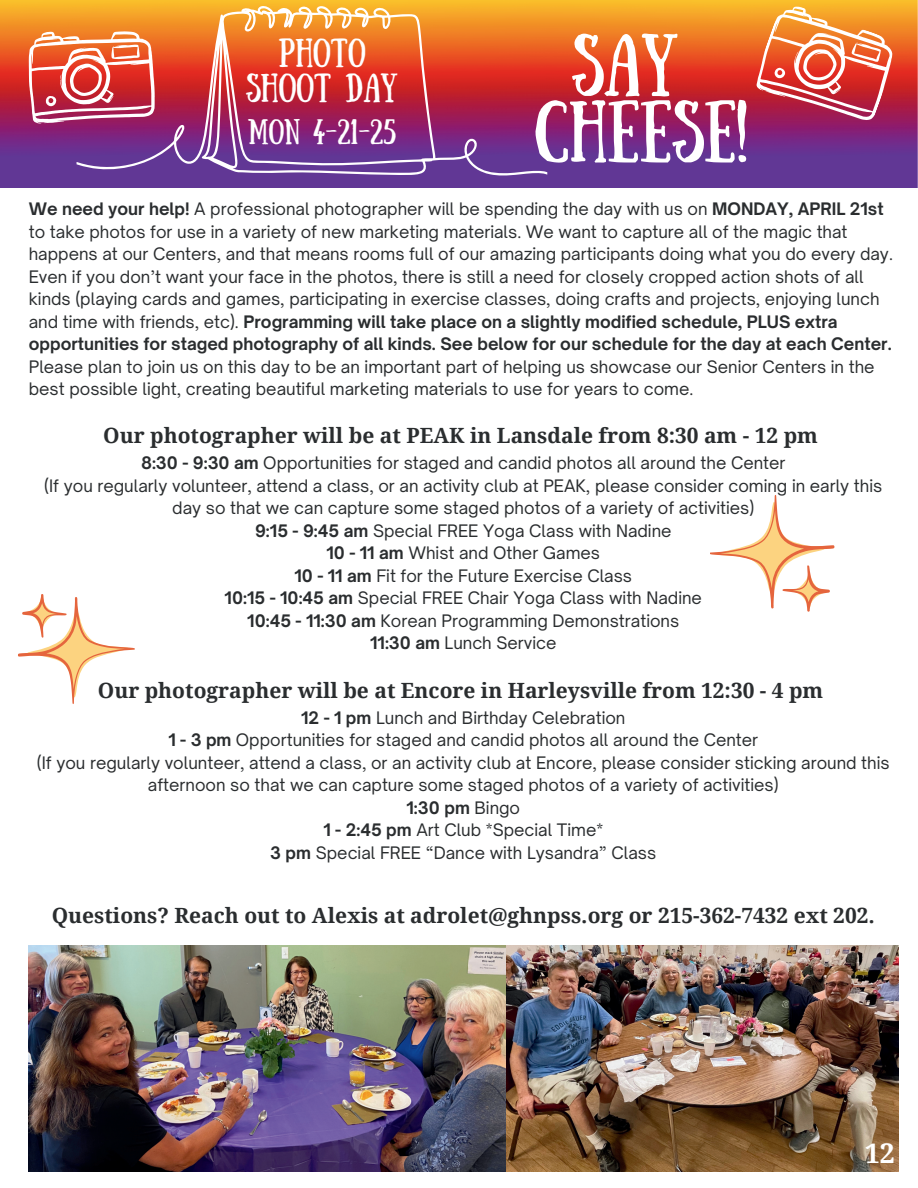
<style>
.page{position:relative;width:918px;height:1188px;background:#fff}
.page>*{position:absolute;margin:0;border:0;box-sizing:border-box;transform-origin:0 0}
.t1{font:62.25px/66.4px "Sunday";color:#fff;text-align:center}
.t2{font:28.8px/34.7px "Sunday";color:#fff;text-align:center}
.t3{font:700 27px "Droid Serif";color:#fff}
.t4{font:25.2px "Sunday";color:#fff}
.t5{font:700 21px "Droid Serif";color:#2a2d2f}
.t6{font:16.5px/22.5px "Open Sauce One";color:#2a2d2f}
.s1{font-weight:700}
</style>
<div class="page">
<img style="left:0;top:0;width:918px;height:188px">
<svg style="left:77px;top:0;width:470px;height:175px"></svg>
<svg style="left:757px;top:7px;width:135px;height:113px"></svg>
<svg style="left:29px;top:31px;width:126px;height:93px"></svg>
<svg style="left:18px;top:594px;width:117px;height:110px"></svg>
<svg style="left:710px;top:495px;width:124px;height:116px"></svg>
<img style="left:29px;top:945px;width:869px;height:226px">
<h1 class="t1" style="left:534px;top:26px;width:214px">SAY<br>CHEESE!</h1>
<p class="t6" style="left:29px;top:197px;width:866px"><span class="s1">We need your help!</span> A professional photographer will be spending the day with us on <span class="s1">MONDAY, APRIL 21st </span>to take photos for use in a variety of new marketing materials. We want to capture all of the magic that happens at our Centers, and that means rooms full of our amazing participants doing what you do every day.<br>Even if you don’t want your face in the photos, there is still a need for closely cropped action shots of all kinds (playing cards and games, participating in exercise classes, doing crafts and projects, enjoying lunch and time with friends, etc). <span class="s1">Programming will take place on a slightly modified schedule, PLUS extra opportunities for staged photography of all kinds. See below for our schedule for the day at each Center.</span></p>
<p class="t6" style="left:29px;top:355px;width:847px">Please plan to join us on this day to be an important part of helping us showcase our Senior Centers in the best possible light, creating beautiful marketing materials to use for years to come.</p>
<p class="t5" style="left:103px;top:421px;width:716px">Our photographer will be at PEAK in Lansdale from 8:30 am - 12 pm</p>
<p class="t6" style="left:44px;top:452px;width:840px;text-align:center"><span class="s1">8:30 - 9:30 am</span> Opportunities for staged and candid photos all around the Center<br>(If you regularly volunteer, attend a class, or an activity club at PEAK, please consider coming in early this day so that we can capture some staged photos of a variety of activities)<br><span class="s1">9:15 - 9:45 am</span> Special FREE Yoga Class with Nadine<br><span class="s1">10 - 11 am</span> Whist and Other Games<br><span class="s1">10 - 11 am</span> Fit for the Future Exercise Class<br><span class="s1">10:15 - 10:45 am</span> Special FREE Chair Yoga Class with Nadine<br><span class="s1">10:45 - 11:30 am</span> Korean Programming Demonstrations<br><span class="s1">11:30 am</span> Lunch Service</p>
<p class="t5" style="left:98px;top:675px;width:727px">Our photographer will be at Encore in Harleysville from 12:30 - 4 pm</p>
<p class="t6" style="left:37px;top:706px;width:854px;text-align:center"><span class="s1">12 - 1 pm</span> Lunch and Birthday Celebration<br><span class="s1">1 - 3 pm</span> Opportunities for staged and candid photos all around the Center<br>(If you regularly volunteer, attend a class, or an activity club at Encore, please consider sticking around this afternoon so that we can capture some staged photos of a variety of activities)<br><span class="s1">1:30 pm</span> Bingo<br><span class="s1">1 - 2:45 pm</span> Art Club *Special Time*<br><span class="s1">3 pm</span> Special FREE “Dance with Lysandra” Class</p>
<h2 class="t2" style="left:246px;top:33px;width:153px">PHOTO<br>SHOOT DAY</h2>
<h3 class="t4" style="left:248px;top:114px;width:150px">MON 4-21-25</h3>
<p class="t5" style="left:52px;top:900px;width:825px">Questions? Reach out to Alexis at adrolet@ghnpss.org or 215-362-7432 ext 202.</p>
<h3 class="t3" style="left:865px;top:1135px;width:32px">12</h3>
</div>
